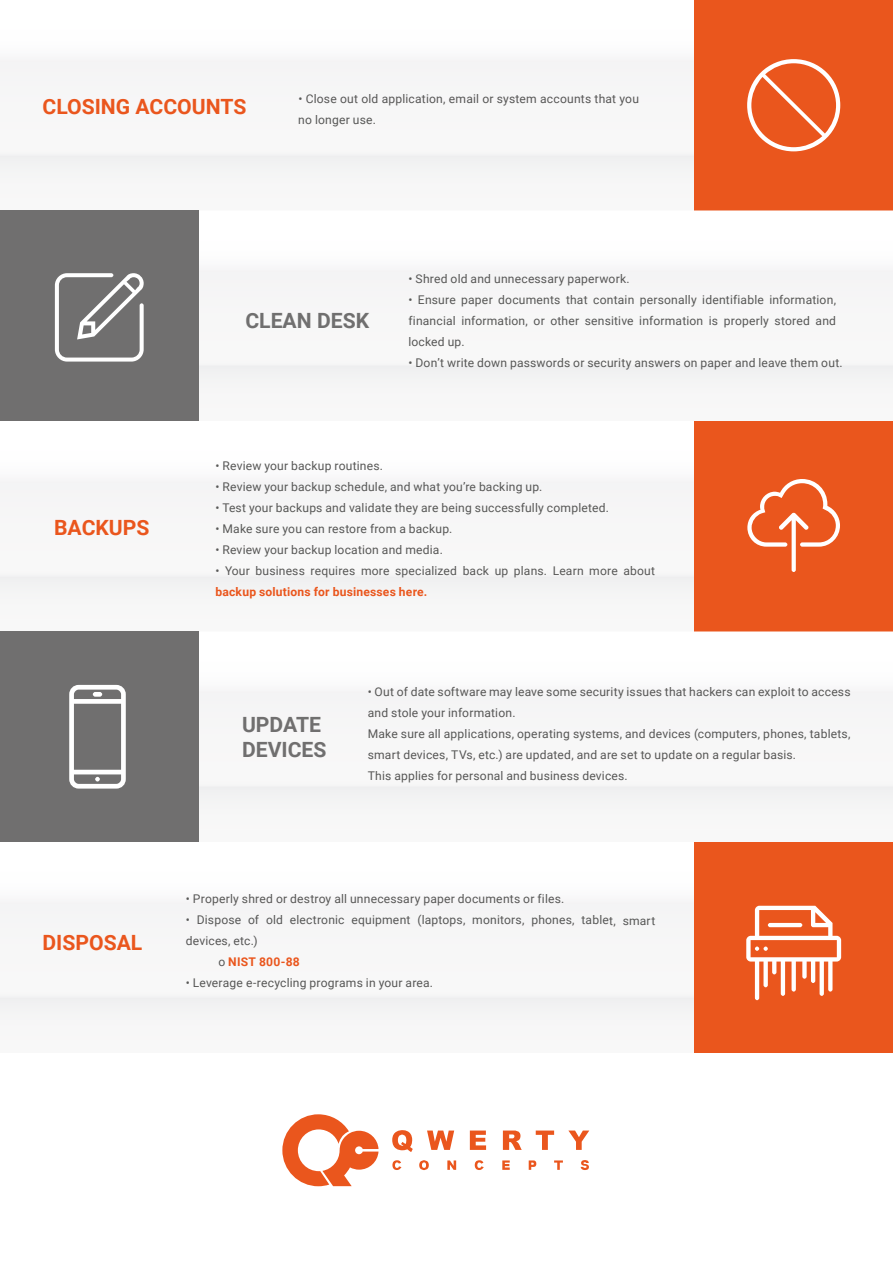
<style>
.page{position:relative;width:893px;height:1263px;background:#fff}
.page>*{position:absolute;margin:0;border:0;box-sizing:border-box;transform-origin:0 0}
.t1{font:700 21px "Roboto";color:#ea561d}
.t2{font:700 21px/25.2px "Roboto";color:#706f6f}
.t3{font:12px/21px "Roboto";letter-spacing:.015em;color:#575756}
.t4{font:700 12px "Roboto";letter-spacing:.015em;color:#ea561d}
.s1{font-weight:400;color:#575756}
</style>
<div class="page">
<div style="left:0;top:0;width:893px;height:210px;background:#f7f7f7"></div>
<div style="left:694px;top:0;width:199px;height:210px;background:#ea561d"></div>
<div style="left:0;top:210px;width:893px;height:211px;background:#f7f7f7"></div>
<div style="left:0;top:210px;width:199px;height:211px;background:#706f6f"></div>
<div style="left:0;top:421px;width:893px;height:210px;background:#f7f7f7"></div>
<div style="left:694px;top:421px;width:199px;height:210px;background:#ea561d"></div>
<div style="left:0;top:631px;width:893px;height:211px;background:#f7f7f7"></div>
<div style="left:0;top:631px;width:199px;height:211px;background:#706f6f"></div>
<div style="left:0;top:842px;width:893px;height:210px;background:#f7f7f7"></div>
<div style="left:694px;top:842px;width:199px;height:210px;background:#ea561d"></div>
<svg style="left:747px;top:59px;width:93px;height:92px"></svg>
<svg style="left:55px;top:273px;width:89px;height:89px"></svg>
<svg style="left:747px;top:479px;width:93px;height:93px"></svg>
<svg style="left:69px;top:685px;width:57px;height:103px"></svg>
<svg style="left:746px;top:906px;width:95px;height:94px"></svg>
<svg style="left:392px;top:1130px;width:21px;height:22px"></svg>
<svg style="left:427px;top:1130px;width:27px;height:20px"></svg>
<svg style="left:470px;top:1130px;width:16px;height:20px"></svg>
<svg style="left:503px;top:1130px;width:19px;height:20px"></svg>
<svg style="left:536px;top:1130px;width:18px;height:20px"></svg>
<svg style="left:568px;top:1130px;width:21px;height:20px"></svg>
<svg style="left:282px;top:1114px;width:96px;height:72px"></svg>
<svg style="left:392px;top:1160px;width:9px;height:10px"></svg>
<svg style="left:475px;top:1160px;width:9px;height:10px"></svg>
<svg style="left:419px;top:1160px;width:10px;height:10px"></svg>
<svg style="left:447px;top:1160px;width:9px;height:10px"></svg>
<svg style="left:502px;top:1160px;width:8px;height:10px"></svg>
<svg style="left:529px;top:1160px;width:7px;height:10px"></svg>
<svg style="left:554px;top:1160px;width:9px;height:10px"></svg>
<svg style="left:581px;top:1160px;width:8px;height:10px"></svg>
<h1 class="t1" style="left:43px;top:92px;width:205px">CLOSING ACCOUNTS</h1>
<p class="t3" style="left:298px;top:88px;width:342px">• Close out old application, email or system accounts that you no longer use.</p>
<h1 class="t1" style="left:54px;top:513px;width:97px">BACKUPS</h1>
<h1 class="t2" style="left:245px;top:307px;width:125px">CLEAN DESK</h1>
<p class="t3" style="left:408px;top:268px;width:223px">• Shred old and unnecessary paperwork.</p>
<p class="t3" style="left:408px;top:289px;width:429px;text-align:justify">• Ensure paper documents that contain personally identifiable information, financial information, or other sensitive information is properly stored and locked up.</p>
<p class="t3" style="left:408px;top:352px;width:436px">• Don’t write down passwords or security answers on paper and leave them out.</p>
<p class="t3" style="left:216px;top:455px;width:169px">• Review your backup routines.</p>
<p class="t3" style="left:215px;top:476px;width:328px">• Review your backup schedule, and what you’re backing up.</p>
<p class="t3" style="left:215px;top:497px;width:395px">• Test your backups and validate they are being successfully completed.</p>
<p class="t3" style="left:215px;top:518px;width:238px">• Make sure you can restore from a backup.</p>
<p class="t3" style="left:215px;top:539px;width:229px">• Review your backup location and media.</p>
<p class="t3" style="left:215px;top:560px;width:441px">• Your business requires more specialized back up plans. Learn more about</p>
<p class="t4" style="left:215px;top:583px;width:213px">backup solutions for businesses here.</p>
<h1 class="t2" style="left:242px;top:711px;width:86px">UPDATE<br>DEVICES</h1>
<p class="t3" style="left:368px;top:680px;width:484px">• Out of date software may leave some security issues that hackers can exploit to access and stole your information.<br>Make sure all applications, operating systems, and devices (computers, phones, tablets, smart devices, TVs, etc.) are updated, and are set to update on a regular basis.<br>This applies for personal and business devices.</p>
<h1 class="t1" style="left:43px;top:928px;width:101px">DISPOSAL</h1>
<p class="t3" style="left:186px;top:888px;width:380px">• Properly shred or destroy all unnecessary paper documents or files.</p>
<p class="t3" style="left:186px;top:909px;width:471px">• Dispose of old electronic equipment (laptops, monitors, phones, tablet, smart</p>
<p class="t3" style="left:186px;top:930px;width:73px">devices, etc.)</p>
<p class="t4" style="left:218px;top:954px;width:83px"><span class="s1">o</span> NIST 800-88</p>
<p class="t3" style="left:186px;top:972px;width:249px">• Leverage e-recycling programs in your area.</p>
</div>
